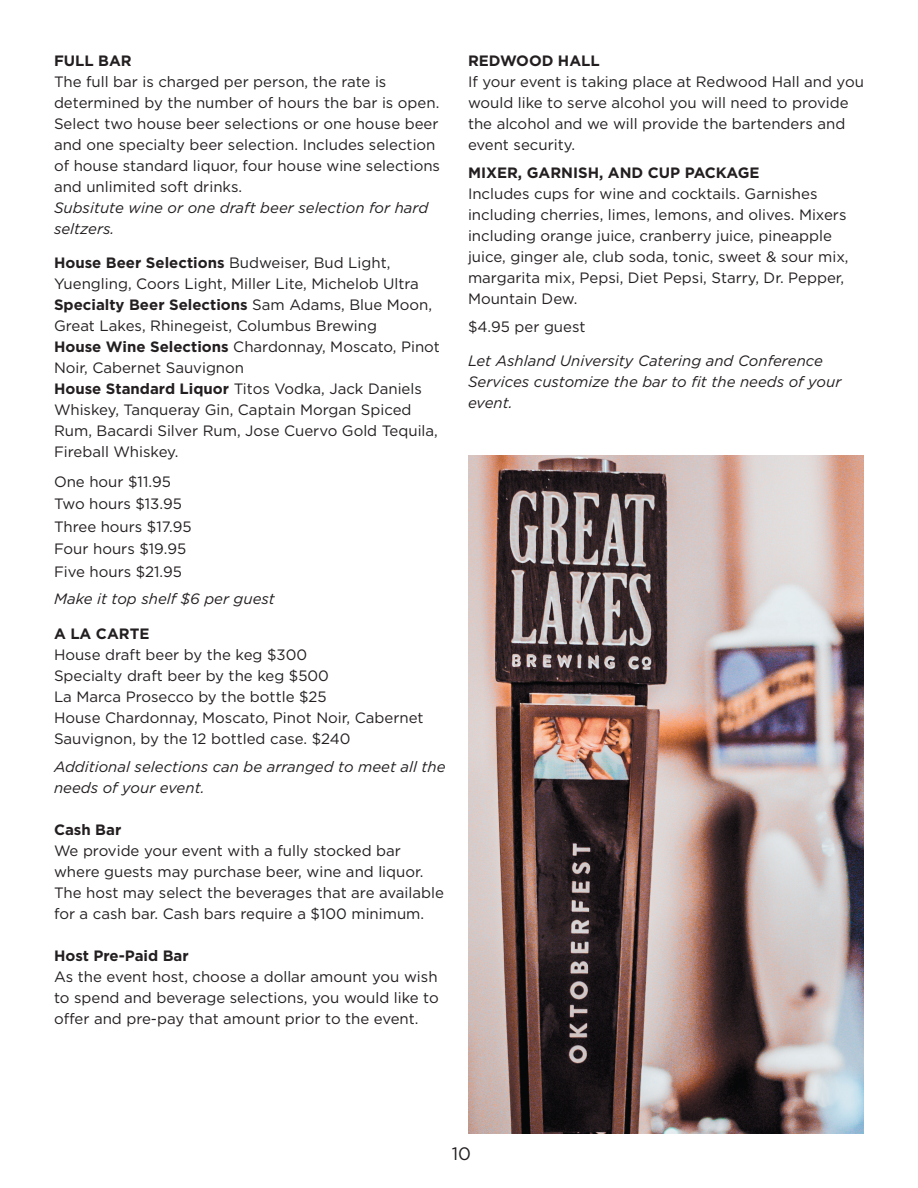
<style>
.page{position:relative;width:918px;height:1188px;background:#fff}
.page>*{position:absolute;margin:0;border:0;box-sizing:border-box;transform-origin:0 0}
.t1{font:18px "Gotham";color:#231f20}
.t2{font:15px/21px "Gotham";color:#231f20}
.t3{font:italic 15px/21px "Gotham";color:#231f20}
.t4{font:700 15px "Gotham";color:#231f20}
.s1{font-weight:700}
</style>
<div class="page">
<img style="left:468px;top:456px;width:396px;height:678px">
<p class="t4" style="left:54px;top:51px;width:79px">FULL BAR</p>
<p class="t2" style="left:54px;top:71px;width:388px">The full bar is charged per person, the rate is determined by the number of hours the bar is open.<br>Select two house beer selections or one house beer and one specialty beer selection. Includes selection of house standard liquor, four house wine selections and unlimited soft drinks.</p>
<p class="t3" style="left:54px;top:197px;width:376px">Subsitute wine or one draft beer selection for hard seltzers.</p>
<p class="t2" style="left:54px;top:252px;width:388px"><span class="s1">House Beer Selections</span> Budweiser, Bud Light, Yuengling, Coors Light, Miller Lite, Michelob Ultra <span class="s1">Specialty Beer Selections</span> Sam Adams, Blue Moon, Great Lakes, Rhinegeist, Columbus Brewing<br><span class="s1">House Wine Selections</span> Chardonnay, Moscato, Pinot Noir, Cabernet Sauvignon<br><span class="s1">House Standard Liquor</span> Titos Vodka, Jack Daniels Whiskey, Tanqueray Gin, Captain Morgan Spiced Rum, Bacardi Silver Rum, Jose Cuervo Gold Tequila, Fireball Whiskey.</p>
<p class="t2" style="left:54px;top:470px;width:139px;line-height:22.5px">One hour $11.95<br>Two hours $13.95<br>Three hours $17.95<br>Four hours $19.95<br>Five hours $21.95</p>
<p class="t3" style="left:54px;top:588px;width:222px">Make it top shelf $6 per guest</p>
<p class="t4" style="left:54px;top:624px;width:97px">A LA CARTE</p>
<p class="t2" style="left:54px;top:644px;width:371px">House draft beer by the keg $300<br>Specialty draft beer by the keg $500<br>La Marca Prosecco by the bottle $25<br>House Chardonnay, Moscato, Pinot Noir, Cabernet Sauvignon, by the 12 bottled case. $240</p>
<p class="t3" style="left:54px;top:756px;width:393px">Additional selections can be arranged to meet all the needs of your event.</p>
<p class="t4" style="left:54px;top:819px;width:69px">Cash Bar</p>
<p class="t2" style="left:54px;top:840px;width:391px">We provide your event with a fully stocked bar where guests may purchase beer, wine and liquor.<br>The host may select the beverages that are available for a cash bar. Cash bars require a $100 minimum.</p>
<p class="t4" style="left:54px;top:945px;width:136px">Host Pre-Paid Bar</p>
<p class="t2" style="left:54px;top:966px;width:386px;text-align:justify">As the event host, choose a dollar amount you wish to spend and beverage selections, you would like to offer and pre-pay that amount prior to the event.</p>
<p class="t4" style="left:468px;top:51px;width:133px">REDWOOD HALL</p>
<p class="t2" style="left:468px;top:71px;width:397px">If your event is taking place at Redwood Hall and you would like to serve alcohol you will need to provide the alcohol and we will provide the bartenders and event security.</p>
<p class="t4" style="left:468px;top:162px;width:293px">MIXER, GARNISH, AND CUP PACKAGE</p>
<p class="t2" style="left:468px;top:183px;width:382px">Includes cups for wine and cocktails. Garnishes including cherries, limes, lemons, and olives. Mixers including orange juice, cranberry juice, pineapple juice, ginger ale, club soda, tonic, sweet &amp; sour mix, margarita mix, Pepsi, Diet Pepsi, Starry, Dr. Pepper, Mountain Dew.</p>
<p class="t2" style="left:468px;top:315px;width:119px">$4.95 per guest</p>
<p class="t3" style="left:468px;top:350px;width:375px">Let Ashland University Catering and Conference<br>Services customize the bar to fit the needs of your event.</p>
<p class="t1" style="left:452px;top:1142px;width:21px">10</p>
</div>
